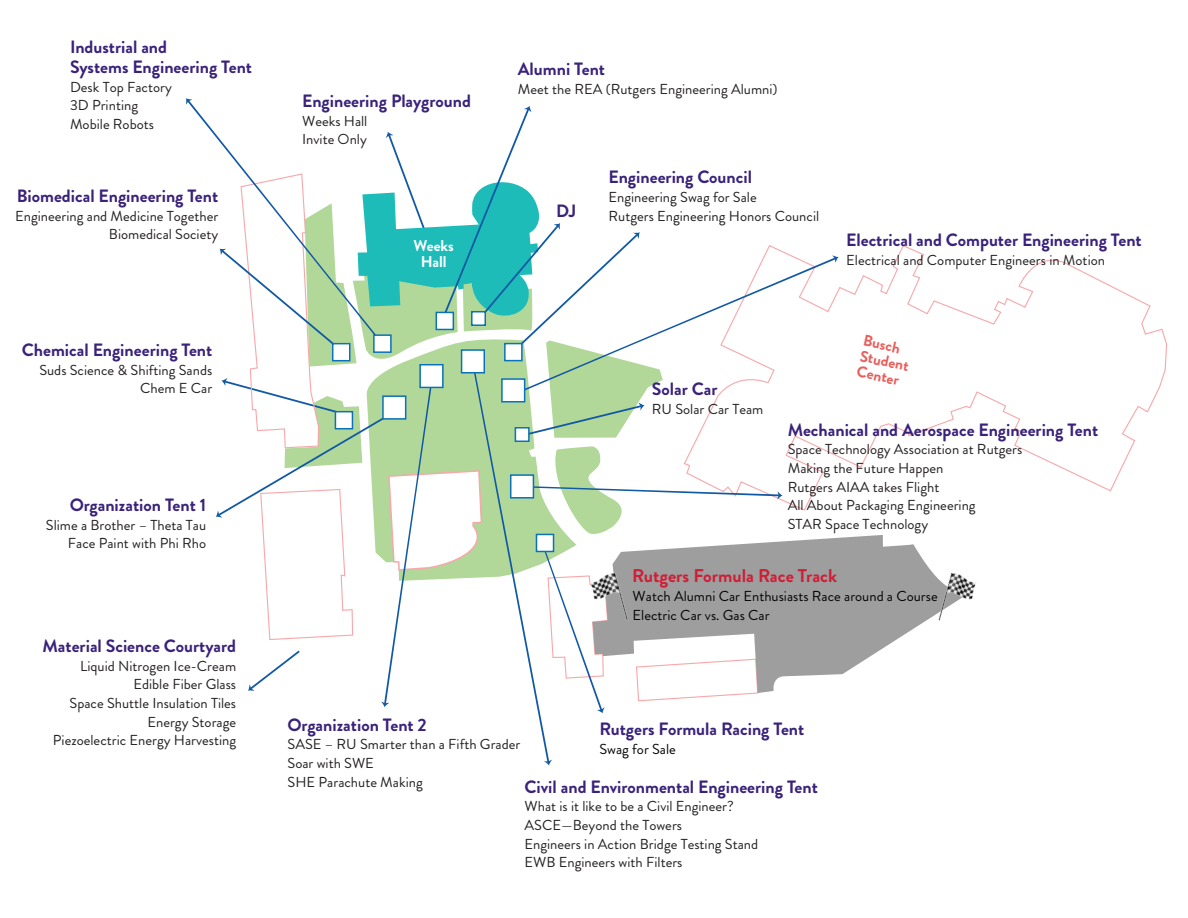
<style>
.page{position:relative;width:1188px;height:918px;background:#fff}
.page>*{position:absolute;margin:0;border:0;box-sizing:border-box;transform-origin:0 0}
.t1{font:700 18.45px "Brandon Grotesque";color:#ce1f36}
.t2{font:700 17.85px/20.1px "Brandon Grotesque";color:#3a227b}
.t3{font:700 15.6px/15.8px "Brandon Grotesque";color:#e95e5b}
.t4{font:700 15.6px/16.2px "Brandon Grotesque";color:#fff;text-align:center}
.t5{font:14.4px/18.6px "Brandon Grotesque";color:#231f20}
.t6{font:14.4px/18.6px "Brandon Grotesque";color:#040503}
</style>
<div class="page">
<svg style="left:839px;top:245px;width:329px;height:247px"></svg>
<svg style="left:839px;top:535px;width:86px;height:140px;fill:#9e9e9e"></svg>
<img style="left:922px;top:562px;width:54px;height:65px">
<svg style="left:186px;top:98px;width:6px;height:7px"></svg>
<svg style="left:216px;top:106px;width:623px;height:659px"></svg>
<div style="left:471px;top:311px;width:15px;height:15px;background:#fff;border:2px solid #0a71ba"></div>
<p class="t2" style="left:70px;top:37px;width:184px">Industrial and<br>Systems Engineering Tent</p>
<p class="t5" style="left:70px;top:78px;width:103px">Desk Top Factory<br>3D Printing<br>Mobile Robots</p>
<p class="t2" style="left:17px;top:186px;width:203px">Biomedical Engineering Tent</p>
<p class="t5" style="left:15px;top:207px;width:205px;text-align:right">Engineering and Medicine Together<br>Biomedical Society</p>
<p class="t2" style="left:22px;top:340px;width:192px">Chemical Engineering Tent</p>
<p class="t5" style="left:39px;top:361px;width:174px;text-align:right">Suds Science &amp; Shifting Sands<br>Chem E Car</p>
<p class="t2" style="left:70px;top:495px;width:138px">Organization Tent 1</p>
<p class="t5" style="left:46px;top:516px;width:162px;text-align:right">Slime a Brother – Theta Tau<br>Face Paint with Phi Rho</p>
<p class="t2" style="left:43px;top:636px;width:195px">Material Science Courtyard</p>
<p class="t5" style="left:53px;top:657px;width:185px;text-align:right">Liquid Nitrogen Ice-Cream<br>Edible Fiber Glass<br>Space Shuttle Insulation Tiles<br>Energy Storage<br>Piezoelectric Energy Harvesting</p>
<p class="t2" style="left:302px;top:91px;width:170px">Engineering Playground</p>
<p class="t5" style="left:302px;top:112px;width:67px">Weeks Hall<br>Invite Only</p>
<p class="t4" style="left:414px;top:237px;width:42px">Weeks<br>Hall</p>
<p class="t2" style="left:518px;top:59px;width:89px">Alumni Tent</p>
<p class="t5" style="left:518px;top:80px;width:261px">Meet the REA (Rutgers Engineering Alumni)</p>
<p class="t2" style="left:556px;top:201px;width:22px">DJ</p>
<p class="t2" style="left:609px;top:167px;width:145px">Engineering Council</p>
<p class="t5" style="left:609px;top:188px;width:212px">Engineering Swag for Sale<br>Rutgers Engineering Honors Council</p>
<p class="t2" style="left:652px;top:379px;width:67px">Solar Car</p>
<p class="t5" style="left:652px;top:400px;width:113px">RU Solar Car Team</p>
<p class="t2" style="left:846px;top:230px;width:297px">Electrical and Computer Engineering Tent</p>
<p class="t5" style="left:846px;top:251px;width:260px">Electrical and Computer Engineers in Motion</p>
<p class="t3" style="left:865px;top:333px;width:51px;rotate:12deg">Busch<br>Student<br>Center</p>
<p class="t2" style="left:788px;top:420px;width:312px">Mechanical and Aerospace Engineering Tent</p>
<p class="t5" style="left:788px;top:440px;width:236px">Space Technology Association at Rutgers<br>Making the Future Happen<br>Rutgers AIAA takes Flight<br>All About Packaging Engineering<br>STAR Space Technology</p>
<p class="t1" style="left:632px;top:562px;width:207px">Rutgers Formula Race Track</p>
<p class="t6" style="left:633px;top:587px;width:307px">Watch Alumni Car Enthusiasts Race around a Course<br>Electric Car vs. Gas Car</p>
<p class="t2" style="left:288px;top:715px;width:141px">Organization Tent 2</p>
<p class="t5" style="left:288px;top:735px;width:234px">SASE – RU Smarter than a Fifth Grader<br>Soar with SWE<br>SHE Parachute Making</p>
<p class="t2" style="left:599px;top:719px;width:206px">Rutgers Formula Racing Tent</p>
<p class="t6" style="left:599px;top:740px;width:78px">Swag for Sale</p>
<p class="t2" style="left:525px;top:777px;width:295px">Civil and Environmental Engineering Tent</p>
<p class="t5" style="left:525px;top:797px;width:235px">What is it like to be a Civil Engineer?<br>ASCE—Beyond the Towers<br>Engineers in Action Bridge Testing Stand<br>EWB Engineers with Filters</p>
</div>
